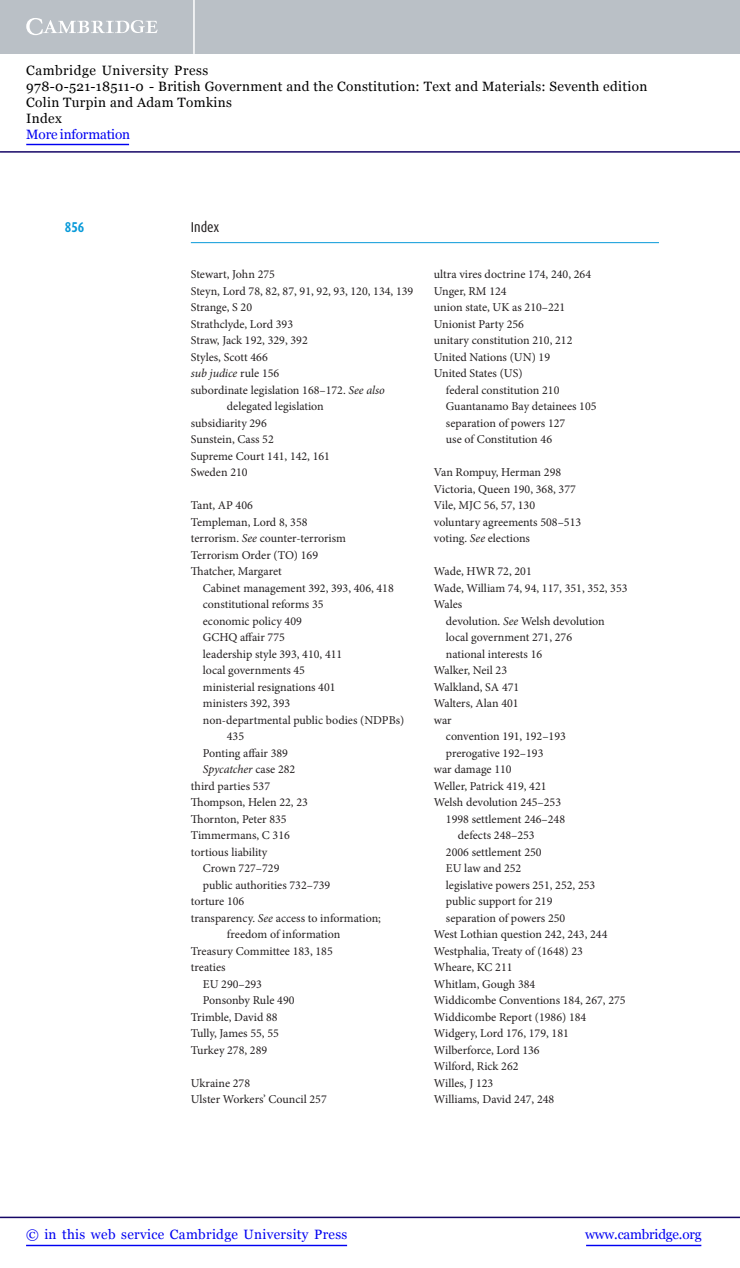
<style>
.page{position:relative;width:740px;height:1268px;background:#fff}
.page>*{position:absolute;margin:0;border:0;box-sizing:border-box;transform-origin:0 0}
.t1{font:14.25px "Dax Condensed";color:#231f20}
.t2{font:700 14.25px "Dax Condensed";color:#089ad9}
.t3{font:13.5px/16.2px "Georgia";letter-spacing:.025em;color:#000}
.t4{font:13.5px "Georgia";letter-spacing:.025em;color:#0000f1}
.t5{font:13.5px "Georgia";letter-spacing:-.015em;color:#0000f1}
.t6{font:13.5px "Georgia";letter-spacing:-.01em;color:#0000f1}
.t7{font:12px/16.5px "Minion Pro";color:#231f20}
.t8{font:italic 12px "Minion Pro";letter-spacing:-.01em;color:#231f20}
.s1{font-style:normal}
.s2{font-style:italic}
</style>
<div class="page">
<hr style="left:191px;top:242px;width:468px;height:1px;background:#089ad9">
<div style="left:0;top:0;width:740px;height:54px;background:#bac0c6"></div>
<svg style="left:26px;top:18px;width:132px;height:17px"></svg>
<hr style="left:193px;top:0;width:2px;height:54px;background:#fff">
<hr style="left:0;top:151px;width:740px;height:2px;background:#150666">
<hr style="left:586px;top:1244px;width:115px;height:2px;background:#0000f1">
<hr style="left:0;top:1216px;width:740px;height:2px;background:#150666">
<hr style="left:26px;top:1244px;width:321px;height:2px;background:#0000f1">
<hr style="left:26px;top:144px;width:103px;height:1px;background:#0000f1">
<p class="t3" style="left:26px;top:62px;width:622px">Cambridge University Press<br>978-0-521-18511-0 - British Government and the Constitution: Text and Materials: Seventh edition Colin Turpin and Adam Tomkins<br>Index</p>
<p class="t6" style="left:26px;top:127px;width:105px">More information</p>
<p class="t2" style="left:65px;top:221px;width:21px">856</p>
<p class="t1" style="left:191px;top:221px;width:30px">Index</p>
<p class="t7" style="left:191px;top:267px;width:86px">Stewart, John 275</p>
<p class="t7" style="left:191px;top:284px;width:224px">Steyn, Lord 78 , 82 , 87 , 91 , 92 , 93 , 120 , 134 , 139</p>
<p class="t7" style="left:191px;top:300px;width:63px">Strange, S 20</p>
<p class="t7" style="left:191px;top:317px;width:104px">Strathclyde, Lord 393</p>
<p class="t7" style="left:191px;top:333px;width:118px">Straw, Jack 192 , 329 , 392</p>
<p class="t7" style="left:191px;top:350px;width:78px">Styles, Scott 466</p>
<p class="t8" style="left:191px;top:369px;width:90px">sub judice <span class="s1">rule 156</span></p>
<p class="t7" style="left:191px;top:383px;width:196px">subordinate legislation 168–172. <span class="s2">See also</span></p>
<p class="t7" style="left:227px;top:399px;width:98px">delegated legislation</p>
<p class="t7" style="left:191px;top:416px;width:77px">subsidiarity 296</p>
<p class="t7" style="left:191px;top:432px;width:84px">Sunstein, Cass 52</p>
<p class="t7" style="left:191px;top:449px;width:141px">Supreme Court 141 , 142 , 161</p>
<p class="t7" style="left:191px;top:465px;width:58px">Sweden 210</p>
<p class="t7" style="left:191px;top:498px;width:157px">Tant, AP 406<br>Templeman, Lord 8 , 358 terrorism. <span class="s2">See</span> counter-terrorism<br>Terrorism Order (TO) 169<br>Thatcher, Margaret</p>
<p class="t7" style="left:203px;top:581px;width:192px">Cabinet management 392 , 393 , 406 , 418</p>
<p class="t7" style="left:203px;top:597px;width:122px">constitutional reforms 35</p>
<p class="t7" style="left:203px;top:614px;width:101px">economic policy 409</p>
<p class="t7" style="left:203px;top:630px;width:83px">GCHQ affair 775</p>
<p class="t7" style="left:203px;top:647px;width:141px">leadership style 393 , 410 , 411</p>
<p class="t7" style="left:203px;top:663px;width:104px">local governments 45</p>
<p class="t7" style="left:203px;top:680px;width:134px">ministerial resignations 401</p>
<p class="t7" style="left:203px;top:696px;width:89px">ministers 392 , 393</p>
<p class="t7" style="left:203px;top:713px;width:203px">non-departmental public bodies (NDPBs)</p>
<p class="t7" style="left:227px;top:729px;width:19px">435</p>
<p class="t7" style="left:203px;top:746px;width:87px">Ponting affair 389</p>
<p class="t8" style="left:203px;top:765px;width:94px">Spycatcher <span class="s1">case 282</span></p>
<p class="t7" style="left:191px;top:779px;width:81px">third parties 537</p>
<p class="t7" style="left:191px;top:795px;width:119px">Thompson, Helen 22 , 23</p>
<p class="t7" style="left:191px;top:812px;width:97px">Thornton, Peter 835</p>
<p class="t7" style="left:191px;top:828px;width:100px">Timmermans, C 316</p>
<p class="t7" style="left:191px;top:845px;width:78px">tortious liability</p>
<p class="t7" style="left:203px;top:861px;width:78px">Crown 727–729</p>
<p class="t7" style="left:203px;top:878px;width:129px">public authorities 732–739</p>
<p class="t7" style="left:191px;top:894px;width:55px">torture 106</p>
<p class="t7" style="left:191px;top:911px;width:192px">transparency. <span class="s2">See</span> access to information ;</p>
<p class="t7" style="left:227px;top:927px;width:115px">freedom of information</p>
<p class="t7" style="left:191px;top:944px;width:143px">Treasury Committee 183 , 185</p>
<p class="t7" style="left:191px;top:960px;width:36px">treaties</p>
<p class="t7" style="left:203px;top:977px;width:61px">EU 290–293</p>
<p class="t7" style="left:203px;top:993px;width:93px">Ponsonby Rule 490</p>
<p class="t7" style="left:191px;top:1010px;width:88px">Trimble, David 88</p>
<p class="t7" style="left:191px;top:1026px;width:90px">Tully, James 55 , 55</p>
<p class="t7" style="left:191px;top:1043px;width:78px">Turkey 278 , 289</p>
<p class="t7" style="left:191px;top:1076px;width:137px">Ukraine 278<br>Ulster Workers’ Council 257</p>
<p class="t7" style="left:434px;top:267px;width:159px">ultra vires doctrine 174 , 240 , 264</p>
<p class="t7" style="left:434px;top:284px;width:74px">Unger, RM 124</p>
<p class="t7" style="left:434px;top:300px;width:133px">union state, UK as 210–221</p>
<p class="t7" style="left:434px;top:317px;width:91px">Unionist Party 256</p>
<p class="t7" style="left:434px;top:333px;width:140px">unitary constitution 210 , 212</p>
<p class="t7" style="left:434px;top:350px;width:118px">United Nations (UN) 19</p>
<p class="t7" style="left:434px;top:366px;width:90px">United States (US)</p>
<p class="t7" style="left:446px;top:383px;width:115px">federal constitution 210</p>
<p class="t7" style="left:446px;top:399px;width:152px">Guantanamo Bay detainees 105</p>
<p class="t7" style="left:446px;top:416px;width:121px">separation of powers 127</p>
<p class="t7" style="left:446px;top:432px;width:108px">use of Constitution 46</p>
<p class="t7" style="left:434px;top:465px;width:149px">Van Rompuy, Herman 298<br>Victoria, Queen 190 , 368 , 377<br>Vile, MJC 56 , 57 , 130 voluntary agreements 508–513 voting. <span class="s2">See</span> elections</p>
<p class="t7" style="left:434px;top:564px;width:99px">Wade, HWR 72 , 201</p>
<p class="t7" style="left:434px;top:581px;width:195px">Wade, William 74 , 94 , 117 , 351 , 352 , 353</p>
<p class="t7" style="left:434px;top:597px;width:30px">Wales</p>
<p class="t7" style="left:446px;top:614px;width:160px">devolution. <span class="s2">See</span> Welsh devolution</p>
<p class="t7" style="left:446px;top:630px;width:128px">local government 271 , 276</p>
<p class="t7" style="left:446px;top:647px;width:98px">national interests 16</p>
<p class="t7" style="left:434px;top:663px;width:75px">Walker, Neil 23</p>
<p class="t7" style="left:434px;top:680px;width:87px">Walkland, SA 471</p>
<p class="t7" style="left:434px;top:696px;width:86px">Walters, Alan 401</p>
<p class="t7" style="left:434px;top:713px;width:19px">war</p>
<p class="t7" style="left:446px;top:729px;width:121px">convention 191 , 192–193</p>
<p class="t7" style="left:446px;top:746px;width:99px">prerogative 192–193</p>
<p class="t7" style="left:434px;top:762px;width:79px">war damage 110</p>
<p class="t7" style="left:434px;top:779px;width:114px">Weller, Patrick 419 , 421</p>
<p class="t7" style="left:434px;top:795px;width:129px">Welsh devolution 245–253</p>
<p class="t7" style="left:446px;top:812px;width:121px">1998 settlement 246–248</p>
<p class="t7" style="left:458px;top:828px;width:78px">defects 248–253</p>
<p class="t7" style="left:446px;top:845px;width:97px">2006 settlement 250</p>
<p class="t7" style="left:446px;top:861px;width:77px">EU law and 252</p>
<p class="t7" style="left:446px;top:878px;width:151px">legislative powers 251 , 252 , 253</p>
<p class="t7" style="left:446px;top:894px;width:108px">public support for 219</p>
<p class="t7" style="left:446px;top:911px;width:121px">separation of powers 250</p>
<p class="t7" style="left:434px;top:927px;width:175px">West Lothian question 242 , 243 , 244</p>
<p class="t7" style="left:434px;top:944px;width:151px">Westphalia, Treaty of (1648) 23</p>
<p class="t7" style="left:434px;top:960px;width:80px">Wheare, KC 211</p>
<p class="t7" style="left:434px;top:977px;width:103px">Whitlam, Gough 384</p>
<p class="t7" style="left:434px;top:993px;width:193px">Widdicombe Conventions 184 , 267 , 275</p>
<p class="t7" style="left:434px;top:1010px;width:154px">Widdicombe Report (1986) 184</p>
<p class="t7" style="left:434px;top:1026px;width:136px">Widgery, Lord 176 , 179 , 181</p>
<p class="t7" style="left:434px;top:1043px;width:107px">Wilberforce, Lord 136</p>
<p class="t7" style="left:434px;top:1059px;width:86px">Wilford, Rick 262</p>
<p class="t7" style="left:434px;top:1076px;width:61px">Willes, J 123</p>
<p class="t7" style="left:434px;top:1092px;width:122px">Williams, David 247 , 248</p>
<p class="t4" style="left:26px;top:1226px;width:323px">© in this web service Cambridge University Press</p>
<p class="t5" style="left:585px;top:1226px;width:118px">www.cambridge.org</p>
</div>
